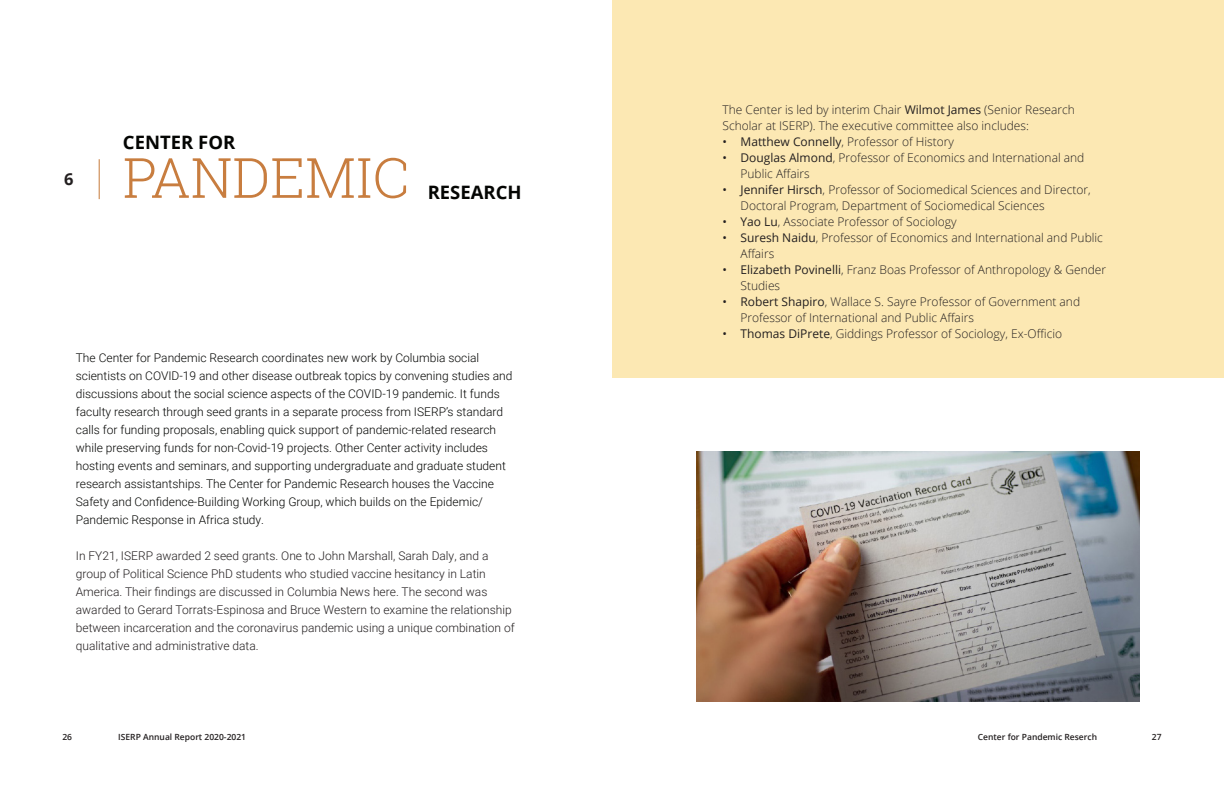
<style>
.page{position:relative;width:1224px;height:792px;background:#fff}
.page>*{position:absolute;margin:0;border:0;box-sizing:border-box;transform-origin:0 0}
.Page_Header_-_Blue{font:300 55.5px "Roboto Slab";color:#c87d3f}
.Page_Header_-_Black{font:700 18.5px "Open Sans";color:#040503}
.Page_Section_Number{font:700 16.4px "Open Sans";color:#231f20}
.Page_Header_Subtext{font:300 12px/18px "Roboto";color:#040503}
.Page_Body_Text_-_Bla{font:300 12px/16px "Open Sans";color:#231f20}
.Pull_Quote_Text{font:300 12px/18px "Roboto";color:#231f20}
.t1{font:600 8.5px "Open Sans";color:#231f20}
.s1{font-weight:400}
</style>
<div class="page">
<div style="left:612px;top:0;width:612px;height:378px;background:#fce8b3"></div>
<hr style="left:99px;top:159px;width:1px;height:40px;background:#c87d3f">
<img style="left:696px;top:452px;width:444px;height:250px">
<p class="Page_Section_Number" style="left:64px;top:168px;width:11px">6</p>
<p class="Page_Header_-_Black" style="left:123px;top:129px;width:114px">CENTER FOR</p>
<p class="Page_Header_-_Blue" style="left:123px;top:140px;width:288px">PANDEMIC</p>
<p class="Page_Header_-_Black" style="left:428px;top:179px;width:96px">RESEARCH</p>
<p class="Page_Header_Subtext" style="left:76px;top:348px;width:438px">The Center for Pandemic Research coordinates new work by Columbia social scientists on COVID-19 and other disease outbreak topics by convening studies and discussions about the social science aspects of the COVID-19 pandemic. It funds faculty research through seed grants in a separate process from ISERP’s standard calls for funding proposals, enabling quick support of pandemic-related research while preserving funds for non-Covid-19 projects. Other Center activity includes hosting events and seminars, and supporting undergraduate and graduate student research assistantships. The Center for Pandemic Research houses the Vaccine Safety and Confidence-Building Working Group, which builds on the Epidemic/ Pandemic Response in Africa study.</p>
<p class="Pull_Quote_Text" style="left:76px;top:546px;width:441px">In FY21, ISERP awarded 2 seed grants. One to John Marshall, Sarah Daly, and a group of Political Science PhD students who studied vaccine hesitancy in Latin America. Their findings are discussed in Columbia News here. The second was awarded to Gerard Torrats-Espinosa and Bruce Western to examine the relationship between incarceration and the coronavirus pandemic using a unique combination of qualitative and administrative data.</p>
<p class="Page_Body_Text_-_Bla" style="left:723px;top:102px;width:354px">The Center is led by interim Chair <span class="s1">Wilmot James</span> (Senior Research<br>Scholar at ISERP). The executive committee also includes:</p>
<p class="Page_Body_Text_-_Bla" style="left:723px;top:134px;width:233px"><span class="s1">• Matthew Connelly</span>, Professor of History</p>
<p class="Page_Body_Text_-_Bla" style="left:741px;top:150px;width:345px;text-indent:-18px"><span class="s1">• Douglas Almond</span>, Professor of Economics and International and<br>Public Affairs</p>
<p class="Page_Body_Text_-_Bla" style="left:741px;top:182px;width:352px;text-indent:-18px"><span class="s1">• Jennifer Hirsch</span>, Professor of Sociomedical Sciences and Director,<br>Doctoral Program, Department of Sociomedical Sciences</p>
<p class="Page_Body_Text_-_Bla" style="left:723px;top:214px;width:236px"><span class="s1">• Yao Lu</span>, Associate Professor of Sociology</p>
<p class="Page_Body_Text_-_Bla" style="left:741px;top:230px;width:364px;text-indent:-18px"><span class="s1">• Suresh Naidu</span>, Professor of Economics and International and Public<br>Affairs</p>
<p class="Page_Body_Text_-_Bla" style="left:741px;top:262px;width:367px;text-indent:-18px"><span class="s1">• Elizabeth Povinelli</span>, Franz Boas Professor of Anthropology &amp; Gender<br>Studies</p>
<p class="Page_Body_Text_-_Bla" style="left:741px;top:294px;width:341px;text-indent:-18px"><span class="s1">• Robert Shapiro</span>, Wallace S. Sayre Professor of Government and<br>Professor of International and Public Affairs</p>
<p class="Page_Body_Text_-_Bla" style="left:723px;top:326px;width:341px"><span class="s1">• Thomas DiPrete</span>, Giddings Professor of Sociology, Ex-Officio</p>
<p class="t1" style="left:62px;top:731px;width:11px">26</p>
<p class="t1" style="left:118px;top:731px;width:129px">ISERP Annual Report 2020-2021</p>
<p class="t1" style="left:978px;top:731px;width:121px">Center for Pandemic Reserch</p>
<p class="t1" style="left:1152px;top:731px;width:11px">27</p>
</div>
